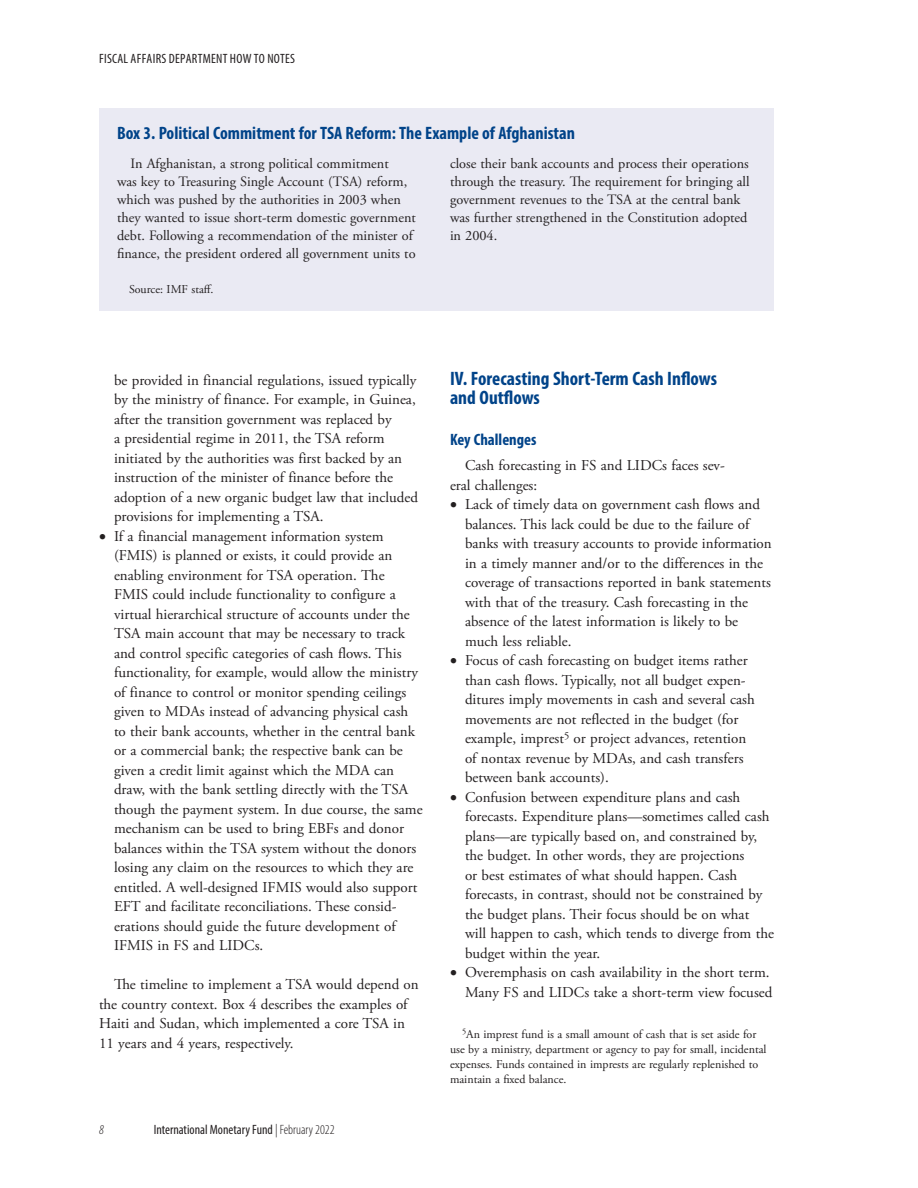
<style>
.page{position:relative;width:918px;height:1188px;background:#fff}
.page>*{position:absolute;margin:0;border:0;box-sizing:border-box;transform-origin:0 0}
.Heading_1{font:700 condensed 19.5px/19.5px "Myriad Pro";color:#004389}
.Box_Title{font:700 condensed 18px "Myriad Pro";color:#004389}
.Heading_2_stacked{font:700 condensed 16.5px "Myriad Pro";color:#004389}
.t1{font:15px/19.5px "Adobe Garamond Pro";color:#231f20}
.Box_Normal{font:14.25px/18px "Adobe Garamond Pro";color:#231f20}
.RH_Foot{font:condensed 13.5px "Myriad Pro";color:#231f20}
.lrh{font:condensed 13.5px "Myriad Pro";letter-spacing:.02em;color:#231f20}
.t2{font:italic 300 condensed 13.5px "Myriad Pro";color:#231f20}
.Footnote_Text{font:12px/15px "Adobe Garamond Pro";color:#231f20}
.s1{font-weight:300}
</style>
<div class="page">
<div style="left:99px;top:140px;width:675px;height:171px;background:#eaeaf3"></div>
<div style="left:99px;top:108px;width:675px;height:32px;background:#eaeaf3"></div>
<p class="lrh" style="left:99px;top:50px;width:198px">FISCAL AFFAIRS DEPARTMENT HOW TO NOTES</p>
<p class="Box_Title" style="left:117px;top:122px;width:460px">Box 3. Political Commitment for TSA Reform: The Example of Afghanistan</p>
<p class="Box_Normal" style="left:117px;top:155px;width:300px;text-indent:14px">In Afghanistan, a strong political commitment<br>was key to Treasuring Single Account (TSA) reform, which was pushed by the authorities in 2003 when they wanted to issue short-term domestic government debt. Following a recommendation of the minister of finance, the president ordered all government units to</p>
<p class="Footnote_Text" style="left:129px;top:283px;width:86px">Source: IMF staff.</p>
<p class="Box_Normal" style="left:450px;top:155px;width:301px">close their bank accounts and process their operations through the treasury. The requirement for bringing all government revenues to the TSA at the central bank was further strengthened in the Constitution adopted in 2004.</p>
<p class="t1" style="left:114px;top:371px;width:306px">be provided in financial regulations, issued typically by the ministry of finance. For example, in Guinea, after the transition government was replaced by<br>a presidential regime in 2011, the TSA reform initiated by the authorities was first backed by an instruction of the minister of finance before the adoption of a new organic budget law that included provisions for implementing a TSA.</p>
<p class="t1" style="left:114px;top:527px;width:310px;text-indent:-15px">• If a financial management information system (FMIS) is planned or exists, it could provide an enabling environment for TSA operation. The<br>FMIS could include functionality to configure a virtual hierarchical structure of accounts under the TSA main account that may be necessary to track and control specific categories of cash flows. This functionality, for example, would allow the ministry of finance to control or monitor spending ceilings given to MDAs instead of advancing physical cash to their bank accounts, whether in the central bank or a commercial bank; the respective bank can be given a credit limit against which the MDA can draw, with the bank settling directly with the TSA though the payment system. In due course, the same mechanism can be used to bring EBFs and donor balances within the TSA system without the donors losing any claim on the resources to which they are entitled. A well-designed IFMIS would also support EFT and facilitate reconciliations. These consid&shy;erations should guide the future development of IFMIS in FS and LIDCs.</p>
<p class="t1" style="left:99px;top:975px;width:321px;text-indent:15px">The timeline to implement a TSA would depend on the country context. Box 4 describes the examples of Haiti and Sudan, which implemented a core TSA in 11 years and 4 years, respectively.</p>
<p class="t2" style="left:99px;top:1122px;width:6px">8</p>
<p class="RH_Foot" style="left:154px;top:1121px;width:182px">International Monetary Fund <span class="s1">| February 2022</span></p>
<p class="Heading_1" style="left:450px;top:368px;width:269px">IV. Forecasting Short-Term Cash Inflows and Outflows</p>
<p class="Heading_2_stacked" style="left:450px;top:429px;width:88px">Key Challenges</p>
<p class="t1" style="left:450px;top:456px;width:276px;text-indent:15px">Cash forecasting in FS and LIDCs faces sev&shy;eral challenges:</p>
<p class="t1" style="left:465px;top:495px;width:308px;text-indent:-15px">• Lack of timely data on government cash flows and balances. This lack could be due to the failure of banks with treasury accounts to provide information in a timely manner and/or to the differences in the coverage of transactions reported in bank statements with that of the treasury. Cash forecasting in the absence of the latest information is likely to be much less reliable.</p>
<p class="t1" style="left:465px;top:651px;width:291px;text-indent:-15px">• Focus of cash forecasting on budget items rather than cash flows. Typically, not all budget expen&shy;ditures imply movements in cash and several cash movements are not reflected in the budget (for example, imprest<sup>5</sup> or project advances, retention of nontax revenue by MDAs, and cash transfers between bank accounts).</p>
<p class="t1" style="left:465px;top:788px;width:311px;text-indent:-15px">• Confusion between expenditure plans and cash forecasts. Expenditure plans—sometimes called cash plans—are typically based on, and constrained by, the budget. In other words, they are projections<br>or best estimates of what should happen. Cash forecasts, in contrast, should not be constrained by the budget plans. Their focus should be on what will happen to cash, which tends to diverge from the budget within the year.</p>
<p class="t1" style="left:450px;top:963px;width:324px;text-align:right">• Overemphasis on cash availability in the short term.<br>Many FS and LIDCs take a short-term view focused</p>
<p class="Footnote_Text" style="left:450px;top:1027px;width:318px;text-indent:12px"><sup>5</sup>An imprest fund is a small amount of cash that is set aside for use by a ministry, department or agency to pay for small, incidental expenses. Funds contained in imprests are regularly replenished to maintain a fixed balance.</p>
</div>
